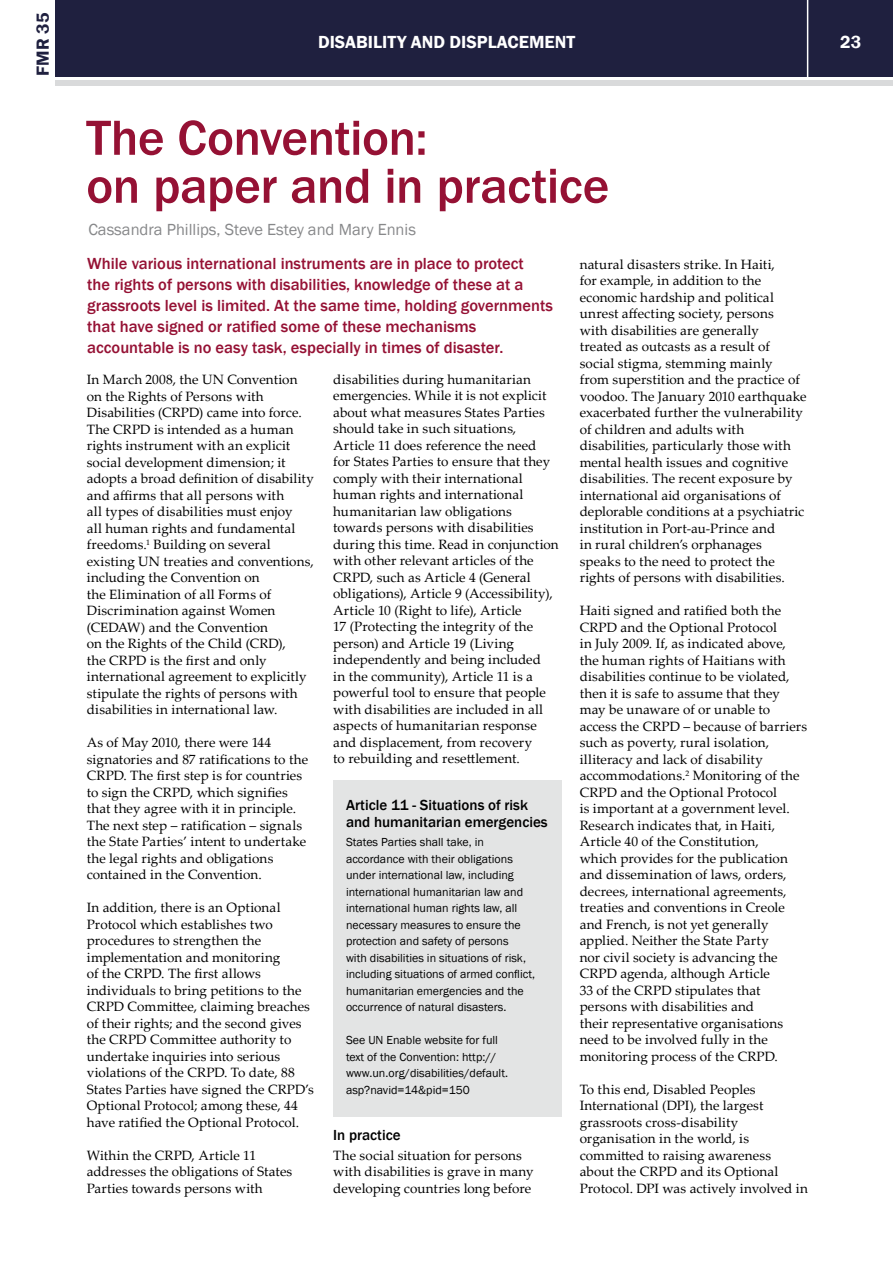
<style>
.page{position:relative;width:893px;height:1263px;background:#fff}
.page>*{position:absolute;margin:0;border:0;box-sizing:border-box;transform-origin:0 0}
.t1{font:500 51px/48px "Franklin Gothic";letter-spacing:-.01em;color:#951134}
.t2{font:600 18px "Franklin Gothic";color:#fff}
.t3{font:600 18px "Franklin Gothic";color:#1f203f}
.t4{font:500 16.5px/21px "Franklin Gothic";color:#951134}
.t5{font:16.5px "Franklin Gothic";color:#87888a}
.t6{font:500 15px/16.5px "Franklin Gothic";color:#000}
.t7{font:13.5px/16.5px "Palatino Linotype";letter-spacing:.005em;color:#000}
.t8{font:12px/16.5px "Franklin Gothic";color:#000}
</style>
<div class="page">
<div style="left:56px;top:0;width:837px;height:77px;background:#1f203f"></div>
<div style="left:56px;top:80px;width:837px;height:5px;background:#d9dadb"></div>
<hr style="left:807px;top:0;width:1px;height:78px;background:#fff">
<div style="left:333px;top:780px;width:228px;height:337px;background:#e3e4e4"></div>
<h2 class="t3" style="left:32px;top:76px;width:64px;rotate:-90deg">FMR 35</h2>
<h2 class="t2" style="left:318px;top:31px;width:259px">DISABILITY AND DISPLACEMENT</h2>
<h2 class="t2" style="left:840px;top:31px;width:23px">23</h2>
<h1 class="t1" style="left:86px;top:114px;width:525px">The Convention:<br>on paper and in practice</h1>
<p class="t5" style="left:88px;top:220px;width:329px">Cassandra Phillips, Steve Estey and Mary Ennis</p>
<p class="t4" style="left:87px;top:253px;width:467px">While various international instruments are in place to protect<br>the rights of persons with disabilities, knowledge of these at a grassroots level is limited. At the same time, holding governments that have signed or ratified some of these mechanisms accountable is no easy task, especially in times of disaster.</p>
<p class="t7" style="left:87px;top:371px;width:229px">In March 2008, the UN Convention on the Rights of Persons with Disabilities (CRPD) came into force.<br>The CRPD is intended as a human rights instrument with an explicit social development dimension; it adopts a broad definition of disability and affirms that all persons with<br>all types of disabilities must enjoy<br>all human rights and fundamental freedoms.<sup>1</sup> Building on several existing UN treaties and conventions, including the Convention on<br>the Elimination of all Forms of Discrimination against Women (CEDAW) and the Convention<br>on the Rights of the Child (CRD),<br>the CRPD is the first and only international agreement to explicitly stipulate the rights of persons with disabilities in international law.</p>
<p class="t7" style="left:87px;top:734px;width:223px">As of May 2010, there were 144 signatories and 87 ratifications to the CRPD. The first step is for countries to sign the CRPD, which signifies that they agree with it in principle.<br>The next step – ratification – signals the State Parties’ intent to undertake the legal rights and obligations contained in the Convention.</p>
<p class="t7" style="left:87px;top:899px;width:228px">In addition, there is an Optional Protocol which establishes two procedures to strengthen the implementation and monitoring<br>of the CRPD. The first allows individuals to bring petitions to the CRPD Committee, claiming breaches of their rights; and the second gives the CRPD Committee authority to undertake inquiries into serious violations of the CRPD. To date, 88<br>States Parties have signed the CRPD’s Optional Protocol; among these, 44 have ratified the Optional Protocol.</p>
<p class="t7" style="left:87px;top:1146px;width:207px">Within the CRPD, Article 11 addresses the obligations of States<br>Parties towards persons with</p>
<p class="t7" style="left:333px;top:371px;width:227px">disabilities during humanitarian emergencies. While it is not explicit about what measures States Parties should take in such situations, Article 11 does reference the need<br>for States Parties to ensure that they comply with their international human rights and international humanitarian law obligations towards persons with disabilities during this time. Read in conjunction with other relevant articles of the CRPD, such as Article 4 (General obligations), Article 9 (Accessibility), Article 10 (Right to life), Article<br>17 (Protecting the integrity of the person) and Article 19 (Living independently and being included<br>in the community), Article 11 is a powerful tool to ensure that people with disabilities are included in all aspects of humanitarian response and displacement, from recovery<br>to rebuilding and resettlement.</p>
<p class="t6" style="left:346px;top:797px;width:203px">Article 11 - Situations of risk and humanitarian emergencies</p>
<p class="t8" style="left:346px;top:834px;width:191px">States Parties shall take, in accordance with their obligations under international law, including international humanitarian law and international human rights law, all necessary measures to ensure the protection and safety of persons<br>with disabilities in situations of risk, including situations of armed conflict, humanitarian emergencies and the occurrence of natural disasters.</p>
<p class="t8" style="left:346px;top:1032px;width:164px">See UN Enable website for full text of the Convention: http:// www.un.org/disabilities/default. asp?navid=14&amp;pid=150</p>
<p class="t6" style="left:333px;top:1127px;width:69px">In practice</p>
<p class="t7" style="left:333px;top:1146px;width:202px">The social situation for persons with disabilities is grave in many developing countries long before</p>
<p class="t7" style="left:580px;top:255px;width:229px">natural disasters strike. In Haiti,<br>for example, in addition to the economic hardship and political unrest affecting society, persons<br>with disabilities are generally<br>treated as outcasts as a result of social stigma, stemming mainly<br>from superstition and the practice of voodoo. The January 2010 earthquake exacerbated further the vulnerability of children and adults with disabilities, particularly those with mental health issues and cognitive disabilities. The recent exposure by international aid organisations of deplorable conditions at a psychiatric institution in Port-au-Prince and<br>in rural children’s orphanages<br>speaks to the need to protect the rights of persons with disabilities.</p>
<p class="t7" style="left:580px;top:602px;width:229px">Haiti signed and ratified both the CRPD and the Optional Protocol<br>in July 2009. If, as indicated above, the human rights of Haitians with disabilities continue to be violated, then it is safe to assume that they may be unaware of or unable to access the CRPD – because of barriers such as poverty, rural isolation, illiteracy and lack of disability accommodations.<sup>2</sup> Monitoring of the CRPD and the Optional Protocol<br>is important at a government level.<br>Research indicates that, in Haiti, Article 40 of the Constitution,<br>which provides for the publication and dissemination of laws, orders, decrees, international agreements, treaties and conventions in Creole and French, is not yet generally applied. Neither the State Party<br>nor civil society is advancing the CRPD agenda, although Article<br>33 of the CRPD stipulates that persons with disabilities and<br>their representative organisations need to be involved fully in the monitoring process of the CRPD.</p>
<p class="t7" style="left:580px;top:1080px;width:230px">To this end, Disabled Peoples<br>International (DPI), the largest grassroots cross-disability organisation in the world, is committed to raising awareness about the CRPD and its Optional<br>Protocol. DPI was actively involved in</p>
</div>
